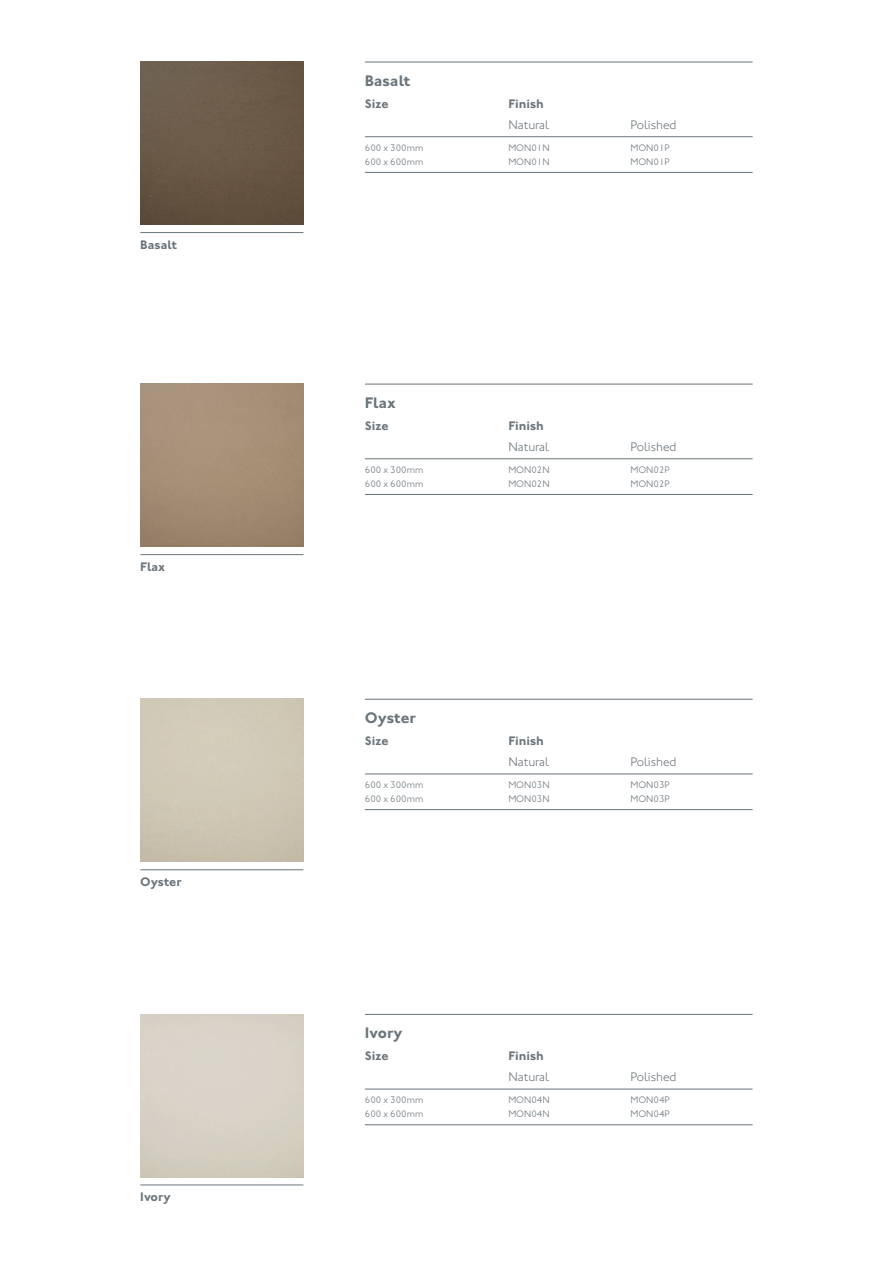
<style>
.page{position:relative;width:893px;height:1263px;background:#fff}
.page>*{position:absolute;margin:0;border:0;box-sizing:border-box;transform-origin:0 0}
.t1{font:700 15.75px "Johnston ITC Std";color:#6a747b}
.t2{font:700 12.75px "Johnston ITC Std";color:#6a747b}
.t3{font:300 12.75px "Johnston ITC Std";color:#6a747b}
.t4{font:300 9.75px "Johnston ITC Std";color:#6a747b}
</style>
<div class="page">
<hr style="left:365px;top:62px;width:388px;height:1px;background:#6a747b">
<hr style="left:365px;top:136px;width:388px;height:1px;background:#6a747b">
<hr style="left:365px;top:172px;width:388px;height:1px;background:#6a747b">
<hr style="left:140px;top:232px;width:163px;height:1px;background:#6a747b">
<img style="left:140px;top:62px;width:163px;height:163px">
<hr style="left:365px;top:384px;width:388px;height:1px;background:#6a747b">
<hr style="left:365px;top:458px;width:388px;height:1px;background:#6a747b">
<hr style="left:365px;top:494px;width:388px;height:1px;background:#6a747b">
<hr style="left:140px;top:554px;width:163px;height:1px;background:#6a747b">
<img style="left:140px;top:384px;width:163px;height:163px">
<hr style="left:365px;top:699px;width:388px;height:1px;background:#6a747b">
<hr style="left:365px;top:773px;width:388px;height:1px;background:#6a747b">
<hr style="left:365px;top:809px;width:388px;height:1px;background:#6a747b">
<hr style="left:140px;top:869px;width:163px;height:1px;background:#6a747b">
<hr style="left:365px;top:1014px;width:388px;height:1px;background:#6a747b">
<hr style="left:365px;top:1089px;width:388px;height:1px;background:#6a747b">
<hr style="left:365px;top:1124px;width:388px;height:1px;background:#6a747b">
<hr style="left:140px;top:1184px;width:163px;height:1px;background:#6a747b">
<p class="t2" style="left:140px;top:237px;width:38px">Basalt</p>
<p class="t2" style="left:140px;top:559px;width:26px">Flax</p>
<p class="t2" style="left:140px;top:874px;width:43px">Oyster</p>
<p class="t2" style="left:140px;top:1189px;width:32px">Ivory</p>
<p class="t1" style="left:365px;top:71px;width:47px">Basalt</p>
<p class="t2" style="left:365px;top:96px;width:25px">Size</p>
<p class="t2" style="left:508px;top:96px;width:37px">Finish</p>
<p class="t3" style="left:508px;top:117px;width:42px">Natural</p>
<p class="t4" style="left:365px;top:142px;width:60px">600 x 300mm</p>
<p class="t4" style="left:365px;top:156px;width:60px">600 x 600mm</p>
<p class="t4" style="left:508px;top:142px;width:43px">MON01N</p>
<p class="t4" style="left:508px;top:156px;width:43px">MON01N</p>
<p class="t3" style="left:630px;top:117px;width:48px">Polished</p>
<p class="t4" style="left:630px;top:142px;width:41px">MON01P</p>
<p class="t4" style="left:630px;top:156px;width:41px">MON01P</p>
<p class="t1" style="left:365px;top:393px;width:32px">Flax</p>
<p class="t2" style="left:365px;top:418px;width:25px">Size</p>
<p class="t2" style="left:508px;top:418px;width:37px">Finish</p>
<p class="t3" style="left:508px;top:439px;width:42px">Natural</p>
<p class="t4" style="left:365px;top:464px;width:60px">600 x 300mm</p>
<p class="t4" style="left:365px;top:478px;width:60px">600 x 600mm</p>
<p class="t4" style="left:508px;top:464px;width:43px">MON02N</p>
<p class="t4" style="left:508px;top:478px;width:43px">MON02N</p>
<p class="t3" style="left:630px;top:439px;width:48px">Polished</p>
<p class="t4" style="left:630px;top:464px;width:41px">MON02P</p>
<p class="t4" style="left:630px;top:478px;width:41px">MON02P</p>
<p class="t1" style="left:365px;top:708px;width:52px">Oyster</p>
<p class="t2" style="left:365px;top:733px;width:25px">Size</p>
<p class="t2" style="left:508px;top:733px;width:37px">Finish</p>
<p class="t3" style="left:508px;top:754px;width:42px">Natural</p>
<p class="t4" style="left:365px;top:779px;width:60px">600 x 300mm</p>
<p class="t4" style="left:365px;top:793px;width:60px">600 x 600mm</p>
<p class="t4" style="left:508px;top:779px;width:43px">MON03N</p>
<p class="t4" style="left:508px;top:793px;width:43px">MON03N</p>
<p class="t3" style="left:630px;top:754px;width:48px">Polished</p>
<p class="t4" style="left:630px;top:779px;width:41px">MON03P</p>
<p class="t4" style="left:630px;top:793px;width:41px">MON03P</p>
<p class="t1" style="left:365px;top:1023px;width:39px">Ivory</p>
<p class="t2" style="left:365px;top:1048px;width:25px">Size</p>
<p class="t2" style="left:508px;top:1048px;width:37px">Finish</p>
<p class="t3" style="left:508px;top:1069px;width:42px">Natural</p>
<p class="t4" style="left:365px;top:1094px;width:60px">600 x 300mm</p>
<p class="t4" style="left:365px;top:1108px;width:60px">600 x 600mm</p>
<p class="t4" style="left:508px;top:1094px;width:43px">MON04N</p>
<p class="t4" style="left:508px;top:1108px;width:43px">MON04N</p>
<p class="t3" style="left:630px;top:1069px;width:48px">Polished</p>
<p class="t4" style="left:630px;top:1094px;width:41px">MON04P</p>
<p class="t4" style="left:630px;top:1108px;width:41px">MON04P</p>
</div>
